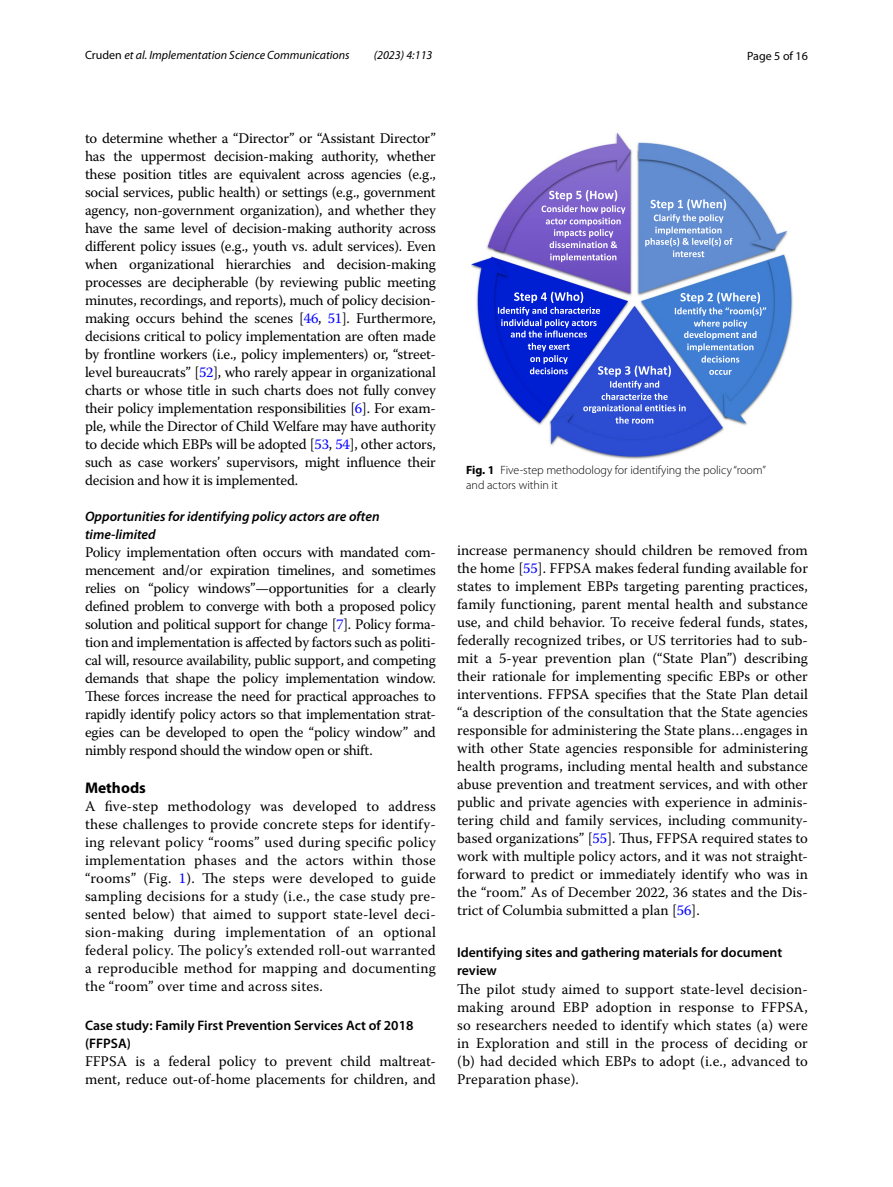
<style>
.page{position:relative;width:893px;height:1187px;background:#fff}
.page>*{position:absolute;margin:0;border:0;box-sizing:border-box;transform-origin:0 0}
.t1{font:700 15.45px "Myriad Pro";color:#000}
.t2{font:14.7px/18px "Warnock Pro";color:#000;text-align:justify}
.t3{font:600 13.8px/18px "Myriad Pro";color:#000}
.t4{font:italic 600 13.8px/18px "Myriad Pro";color:#000}
.t5{font:300 12px/15px "Myriad Pro";color:#000}
.t6{font:italic 12px "Myriad Pro";color:#000}
.t7{font:12px "Myriad Pro";color:#000}
.s1{font-style:normal}
.s2{color:#00f}
.s3{font-weight:700}
</style>
<div class="page">
<img style="left:471px;top:133px;width:322px;height:326px">
<svg style="left:645px;top:199px;width:87px;height:58px;background:#7fa2d9"></svg>
<svg style="left:498px;top:292px;width:268px;height:131px;background:#5071d9"></svg>
<svg style="left:542px;top:190px;width:83px;height:72px;background:#927ad2"></svg>
<p class="t6" style="left:85px;top:48px;width:266px"><span class="s1">Cruden</span> et al. Implementation Science Communications</p>
<p class="t6" style="left:374px;top:48px;width:60px">(2023) 4:113</p>
<p class="t7" style="left:747px;top:48px;width:62px">Page 5 of 16</p>
<p class="t2" style="left:85px;top:128px;width:352px">to determine whether a “Director” or “Assistant Director” has the uppermost decision-making authority, whether these position titles are equivalent across agencies (e.g., social services, public health) or settings (e.g., government agency, non-government organization), and whether they have the same level of decision-making authority across different policy issues (e.g., youth vs. adult services). Even when organizational hierarchies and decision-making processes are decipherable (by reviewing public meeting minutes, recordings, and reports), much of policy decision&shy;making occurs behind the scenes [<span class="s2">46</span>, <span class="s2">51</span>]. Furthermore, decisions critical to policy implementation are often made by frontline workers (i.e., policy implementers) or, “street&shy;level bureaucrats” [<span class="s2">52</span>], who rarely appear in organizational charts or whose title in such charts does not fully convey their policy implementation responsibilities [<span class="s2">6</span>]. For exam&shy;ple, while the Director of Child Welfare may have authority to decide which EBPs will be adopted [<span class="s2">53</span>, <span class="s2">54</span>], other actors, such as case workers’ supervisors, might influence their decision and how it is implemented.</p>
<p class="t4" style="left:85px;top:507px;width:296px">Opportunities for identifying policy actors are often time‑limited</p>
<p class="t2" style="left:85px;top:542px;width:352px">Policy implementation often occurs with mandated com&shy;mencement and/or expiration timelines, and sometimes relies on “policy windows”—opportunities for a clearly defined problem to converge with both a proposed policy solution and political support for change [<span class="s2">7</span>]. Policy forma&shy;tion and implementation is affected by factors such as politi&shy;cal will, resource availability, public support, and competing demands that shape the policy implementation window.<br>These forces increase the need for practical approaches to rapidly identify policy actors so that implementation strat&shy;egies can be developed to open the “policy window” and nimbly respond should the window open or shift.</p>
<p class="t1" style="left:85px;top:778px;width:62px">Methods</p>
<p class="t2" style="left:85px;top:797px;width:352px">A five-step methodology was developed to address these challenges to provide concrete steps for identify&shy;ing relevant policy “rooms” used during specific policy implementation phases and the actors within those “rooms” (Fig. <span class="s2">1</span>). The steps were developed to guide sampling decisions for a study (i.e., the case study pre&shy;sented below) that aimed to support state-level deci&shy;sion-making during implementation of an optional federal policy. The policy’s extended roll-out warranted a reproducible method for mapping and documenting the “room” over time and across sites.</p>
<p class="t3" style="left:85px;top:1015px;width:330px">Case study: Family First Prevention Services Act of 2018 (FFPSA)</p>
<p class="t2" style="left:85px;top:1051px;width:352px">FFPSA is a federal policy to prevent child maltreat&shy;ment, reduce out-of-home placements for children, and</p>
<p class="t5" style="left:466px;top:463px;width:301px"><span class="s3">Fig. 1</span> Five-step methodology for identifying the policy “room” and actors within it</p>
<p class="t2" style="left:457px;top:541px;width:352px">increase permanency should children be removed from the home [<span class="s2">55</span>]. FFPSA makes federal funding available for states to implement EBPs targeting parenting practices, family functioning, parent mental health and substance use, and child behavior. To receive federal funds, states, federally recognized tribes, or US territories had to sub&shy;mit a 5-year prevention plan (“State Plan”) describing their rationale for implementing specific EBPs or other interventions. FFPSA specifies that the State Plan detail “a description of the consultation that the State agencies responsible for administering the State plans…engages in with other State agencies responsible for administering health programs, including mental health and substance abuse prevention and treatment services, and with other public and private agencies with experience in adminis&shy;tering child and family services, including community&shy;based organizations” [<span class="s2">55</span>]. Thus, FFPSA required states to work with multiple policy actors, and it was not straight&shy;forward to predict or immediately identify who was in the “room.” As of December 2022, 36 states and the Dis&shy;trict of Columbia submitted a plan [<span class="s2">56</span>].</p>
<p class="t3" style="left:457px;top:943px;width:327px">Identifying sites and gathering materials for document review</p>
<p class="t2" style="left:457px;top:979px;width:352px">The pilot study aimed to support state-level decision&shy;making around EBP adoption in response to FFPSA, so researchers needed to identify which states (a) were in Exploration and still in the process of deciding or (b) had decided which EBPs to adopt (i.e., advanced to Preparation phase).</p>
</div>
